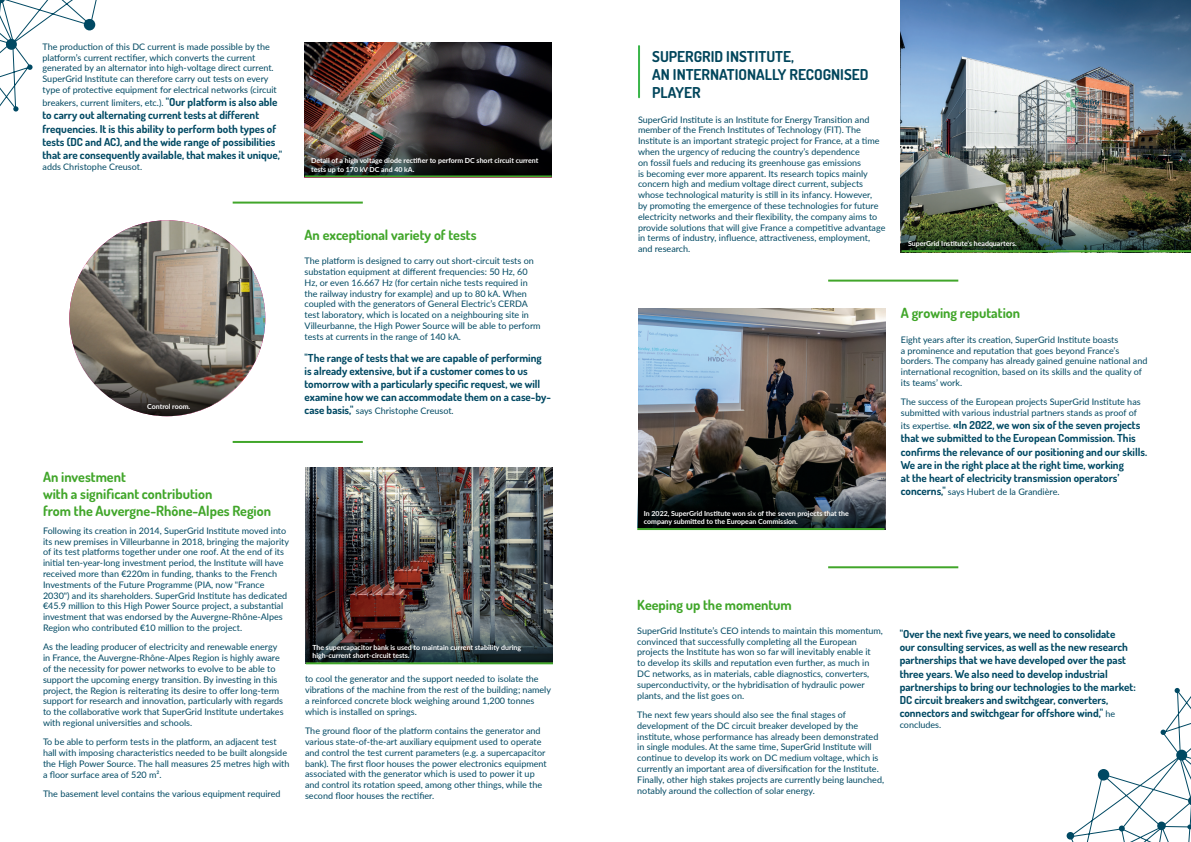
<style>
.page{position:relative;width:1191px;height:842px;background:#fff}
.page>*{position:absolute;margin:0;border:0;box-sizing:border-box;transform-origin:0 0}
.t1{font:700 15px/18px "Dosis";color:#00455b}
.t2{font:700 14px/16.8px "Dosis";color:#41a62a}
.t3{font:700 11px/13.2px "Dosis";color:#004963}
.t4{font:9px/10.8px "Lato";color:#004963}
.t5{font:700 7px/8.4px "Lato";color:#fff}
.s1{font-family:"Dosis";font-weight:700;font-size:11px}
.s2{font-family:"Lato";font-weight:400;font-size:9px}
</style>
<div class="page">
<svg style="left:69px;top:220px;width:196px;height:196px;background:#80796e"></svg>
<img style="left:304px;top:42px;width:248px;height:98px">
<img style="left:305px;top:468px;width:247px;height:196px">
<img style="left:638px;top:308px;width:247px;height:222px">
<hr style="left:828px;top:280px;width:130px;height:2px;background:#41a62a">
<hr style="left:233px;top:202px;width:130px;height:2px;background:#41a62a">
<hr style="left:233px;top:441px;width:130px;height:2px;background:#41a62a">
<hr style="left:828px;top:566px;width:130px;height:2px;background:#41a62a">
<hr style="left:638px;top:46px;width:2px;height:51px;background:#3ab54a">
<svg style="left:1066px;top:687px;width:125px;height:155px"></svg>
<svg style="left:0;top:0;width:97px;height:112px"></svg>
<img style="left:304px;top:140px;width:248px;height:35px">
<svg style="left:637px;top:492px;width:247px;height:36px;background:#171e21"></svg>
<hr style="left:304px;top:175px;width:248px;height:2px;background:#41a62a">
<hr style="left:637px;top:528px;width:247px;height:2px;background:#41a62a">
<svg style="left:306px;top:626px;width:247px;height:36px;background:#32383c"></svg>
<hr style="left:306px;top:662px;width:247px;height:2px;background:#41a62a">
<img style="left:900px;top:0;width:291px;height:252px">
<img style="left:901px;top:214px;width:290px;height:36px">
<hr style="left:901px;top:250px;width:290px;height:2px;background:#41a62a">
<p class="t4" style="left:43px;top:41px;width:236px">The production of this DC current is made possible by the platform’s current rectifier, which converts the current generated by an alternator into high-voltage direct current.<br>SuperGrid Institute can therefore carry out tests on every type of protective equipment for electrical networks (circuit</p>
<p class="t4" style="left:43px;top:97px;width:237px">breakers, current limiters, etc.). <span class="s1">"Our platform is also able</span></p>
<p class="t3" style="left:43px;top:108px;width:241px">to carry out alternating current tests at different frequencies. It is this ability to perform both types of tests (DC and AC), and the wide range of possibilities that are consequently available, that makes it unique,"</p>
<p class="t4" style="left:43px;top:161px;width:101px">adds Christophe Creusot.</p>
<p class="t5" style="left:311px;top:156px;width:229px">Detail of a high voltage diode rectifier to perform DC short circuit current tests up to 170 kV DC and 40 kA.</p>
<p class="t5" style="left:147px;top:401px;width:44px">Control room.</p>
<p class="t2" style="left:304px;top:226px;width:173px">An exceptional variety of tests</p>
<p class="t4" style="left:304px;top:255px;width:238px">The platform is designed to carry out short-circuit tests on substation equipment at different frequencies: 50 Hz, 60<br>Hz, or even 16.667 Hz (for certain niche tests required in the railway industry for example) and up to 80 kA. When coupled with the generators of General Electric’s CERDA test laboratory, which is located on a neighbouring site in Villeurbanne, the High Power Source will be able to perform tests at currents in the range of 140 kA.</p>
<p class="t3" style="left:304px;top:350px;width:248px">"The range of tests that we are capable of performing is already extensive, but if a customer comes to us tomorrow with a particularly specific request, we will examine how we can accommodate them on a case-by-</p>
<p class="t4" style="left:304px;top:405px;width:151px"><span class="s1">case basis,"</span> says Christophe Creusot.</p>
<p class="t2" style="left:43px;top:468px;width:230px">An investment<br>with a significant contribution<br>from the Auvergne-Rhône-Alpes Region</p>
<p class="t4" style="left:43px;top:525px;width:247px">Following its creation in 2014, SuperGrid Institute moved into its new premises in Villeurbanne in 2018, bringing the majority of its test platforms together under one roof. At the end of its initial ten-year-long investment period, the Institute will have received more than €220m in funding, thanks to the French Investments of the Future Programme (PIA, now "France 2030") and its shareholders. SuperGrid Institute has dedicated €45.9 million to this High Power Source project, a substantial investment that was endorsed by the Auvergne-Rhône-Alpes Region who contributed €10 million to the project.</p>
<p class="t4" style="left:43px;top:641px;width:242px">As the leading producer of electricity and renewable energy in France, the Auvergne-Rhône-Alpes Region is highly aware of the necessity for power networks to evolve to be able to support the upcoming energy transition. By investing in this project, the Region is reiterating its desire to offer long-term support for research and innovation, particularly with regards to the collaborative work that SuperGrid Institute undertakes with regional universities and schools.</p>
<p class="t4" style="left:43px;top:736px;width:248px">To be able to perform tests in the platform, an adjacent test hall with imposing characteristics needed to be built alongside the High Power Source. The hall measures 25 metres high with a floor surface area of 520 m².</p>
<p class="t4" style="left:43px;top:788px;width:239px">The basement level contains the various equipment required</p>
<p class="t5" style="left:312px;top:642px;width:210px">The supercapacitor bank is used to maintain current stability during high-current short-circuit tests.</p>
<p class="t4" style="left:305px;top:673px;width:247px">to cool the generator and the support needed to isolate the vibrations of the machine from the rest of the building; namely a reinforced concrete block weighing around 1,200 tonnes which is installed on springs.</p>
<p class="t4" style="left:305px;top:725px;width:243px">The ground floor of the platform contains the generator and various state-of-the-art auxiliary equipment used to operate and control the test current parameters (e.g. a supercapacitor bank). The first floor houses the power electronics equipment associated with the generator which is used to power it up and control its rotation speed, among other things, while the second floor houses the rectifier.</p>
<p class="t1" style="left:652px;top:47px;width:218px">SUPERGRID INSTITUTE,<br>AN INTERNATIONALLY RECOGNISED<br>PLAYER</p>
<p class="t4" style="left:638px;top:114px;width:249px">SuperGrid Institute is an Institute for Energy Transition and member of the French Institutes of Technology (FIT). The Institute is an important strategic project for France, at a time when the urgency of reducing the country’s dependence<br>on fossil fuels and reducing its greenhouse gas emissions<br>is becoming ever more apparent. Its research topics mainly concern high and medium voltage direct current, subjects whose technological maturity is still in its infancy. However,<br>by promoting the emergence of these technologies for future electricity networks and their flexibility, the company aims to provide solutions that will give France a competitive advantage in terms of industry, influence, attractiveness, employment, and research.</p>
<p class="t5" style="left:908px;top:239px;width:110px">SuperGrid Institute’s headquarters.</p>
<p class="t5" style="left:644px;top:509px;width:206px">In 2022, SuperGrid Institute won six of the seven projects that the company submitted to the European Commission.</p>
<p class="t2" style="left:900px;top:304px;width:121px">A growing reputation</p>
<p class="t4" style="left:900px;top:334px;width:248px">Eight years after its creation, SuperGrid Institute boasts<br>a prominence and reputation that goes beyond France’s borders. The company has already gained genuine national and international recognition, based on its skills and the quality of its teams’ work.</p>
<p class="t4" style="left:900px;top:396px;width:241px">The success of the European projects SuperGrid Institute has submitted with various industrial partners stands as proof of</p>
<p class="t3" style="left:900px;top:418px;width:248px"><span class="s2">its expertise.</span> «In 2022, we won six of the seven projects that we submitted to the European Commission. This confirms the relevance of our positioning and our skills.<br>We are in the right place at the right time, working<br>at the heart of electricity transmission operators’</p>
<p class="t4" style="left:900px;top:486px;width:160px"><span class="s1">concerns,"</span> says Hubert de la Grandière.</p>
<p class="t2" style="left:637px;top:595px;width:156px">Keeping up the momentum</p>
<p class="t4" style="left:637px;top:625px;width:247px">SuperGrid Institute’s CEO intends to maintain this momentum, convinced that successfully completing all the European projects the Institute has won so far will inevitably enable it<br>to develop its skills and reputation even further, as much in DC networks, as in materials, cable diagnostics, converters, superconductivity, or the hybridisation of hydraulic power plants, and the list goes on.</p>
<p class="t4" style="left:637px;top:709px;width:248px">The next few years should also see the final stages of development of the DC circuit breaker developed by the institute, whose performance has already been demonstrated in single modules. At the same time, SuperGrid Institute will continue to develop its work on DC medium voltage, which is currently an important area of diversification for the Institute.<br>Finally, other high stakes projects are currently being launched, notably around the collection of solar energy.</p>
<p class="t3" style="left:899px;top:627px;width:238px">"Over the next five years, we need to consolidate<br>our consulting services, as well as the new research partnerships that we have developed over the past three years. We also need to develop industrial partnerships to bring our technologies to the market:<br>DC circuit breakers and switchgear, converters, connectors and switchgear for offshore wind," <span class="s2">he</span></p>
<p class="t4" style="left:899px;top:719px;width:43px">concludes.</p>
</div>
